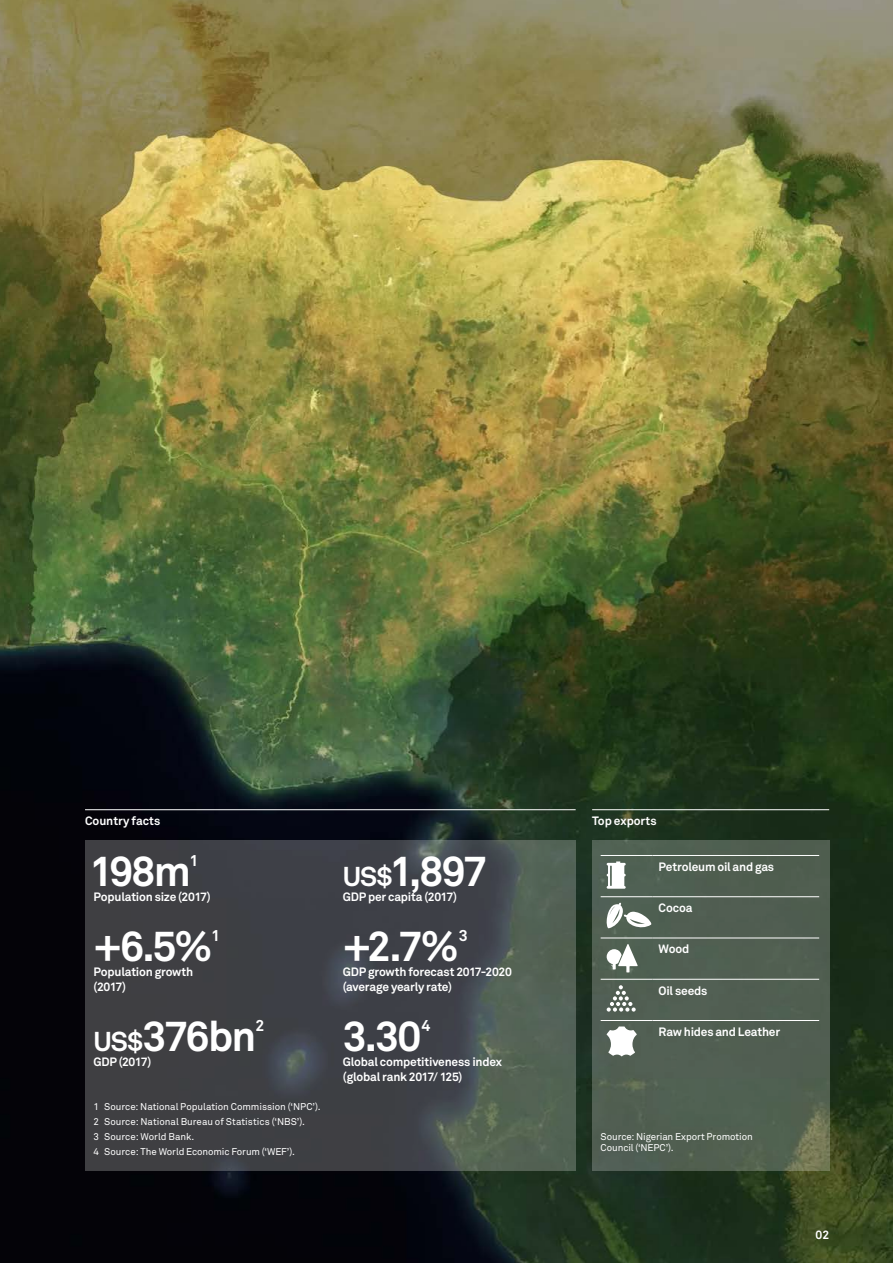
<style>
.page{position:relative;width:893px;height:1263px;background:#fff}
.page>*{position:absolute;margin:0;border:0;box-sizing:border-box;transform-origin:0 0}
.t1{font:700 42px "Akkurat Pro";letter-spacing:-.045em;color:#fff}
.t2{font:700 15.75px "Akkurat Pro";color:#fff}
.t3{font:700 12px/15px "Akkurat Pro";letter-spacing:-.015em;color:#fff}
.t4{font:9.75px/15px "Akkurat Pro";letter-spacing:-.005em;color:#fff}
.s1{font-size:27px}
</style>
<div class="page">
<img style="left:0;top:0;width:893px;height:1263px">
<hr style="left:85px;top:809px;width:491px;height:1px;background:#fff">
<hr style="left:592px;top:809px;width:237px;height:1px;background:#fff">
<svg style="left:85px;top:840px;width:491px;height:330px;background:#424749"></svg>
<div style="left:592px;top:840px;width:237px;height:330px;background:#515f51"></div>
<hr style="left:601px;top:855px;width:52px;height:1px;background:#fff">
<hr style="left:653px;top:855px;width:166px;height:1px;background:#fff">
<hr style="left:601px;top:896px;width:52px;height:1px;background:#fff">
<hr style="left:653px;top:896px;width:166px;height:1px;background:#fff">
<hr style="left:601px;top:938px;width:52px;height:1px;background:#fff">
<hr style="left:653px;top:938px;width:166px;height:1px;background:#fff">
<hr style="left:601px;top:979px;width:52px;height:1px;background:#fff">
<hr style="left:653px;top:979px;width:166px;height:1px;background:#fff">
<hr style="left:601px;top:1020px;width:52px;height:1px;background:#fff">
<hr style="left:653px;top:1020px;width:166px;height:1px;background:#fff">
<svg style="left:607px;top:861px;width:19px;height:28px"></svg>
<svg style="left:607px;top:902px;width:44px;height:26px"></svg>
<svg style="left:607px;top:944px;width:31px;height:28px"></svg>
<svg style="left:607px;top:985px;width:29px;height:26px"></svg>
<svg style="left:607px;top:1026px;width:30px;height:30px"></svg>
<p class="t3" style="left:85px;top:813px;width:77px">Country facts</p>
<p class="t3" style="left:592px;top:813px;width:66px">Top exports</p>
<h1 class="t1" style="left:89px;top:845px;width:103px">198m</h1>
<h2 class="t2" style="left:189px;top:851px;width:10px">1</h2>
<p class="t3" style="left:94px;top:889px;width:119px">Population size (2017)</p>
<h1 class="t1" style="left:94px;top:920px;width:120px">+6.5%</h1>
<h2 class="t2" style="left:211px;top:926px;width:10px">1</h2>
<p class="t3" style="left:94px;top:964px;width:101px">Population growth (2017)</p>
<h1 class="t1" style="left:94px;top:1010px;width:164px"><span class="s1">US$</span>376bn</h1>
<h2 class="t2" style="left:255px;top:1016px;width:10px">2</h2>
<p class="t3" style="left:94px;top:1054px;width:59px">GDP (2017)</p>
<h1 class="t1" style="left:343px;top:845px;width:146px"><span class="s1">US$</span>1,897</h1>
<p class="t3" style="left:343px;top:889px;width:116px">GDP per capita (2017)</p>
<h1 class="t1" style="left:343px;top:920px;width:117px">+2.7%</h1>
<h2 class="t2" style="left:459px;top:926px;width:10px">3</h2>
<p class="t3" style="left:343px;top:964px;width:171px">GDP growth forecast 2017-2020 (average yearly rate)</p>
<h1 class="t1" style="left:343px;top:1010px;width:80px">3.30</h1>
<h2 class="t2" style="left:421px;top:1016px;width:10px">4</h2>
<p class="t3" style="left:343px;top:1054px;width:161px">Global competitiveness index (global rank 2017/ 125)</p>
<p class="t3" style="left:659px;top:859px;width:117px">Petroleum oil and gas</p>
<p class="t3" style="left:659px;top:900px;width:35px">Cocoa</p>
<p class="t3" style="left:659px;top:941px;width:32px">Wood</p>
<p class="t3" style="left:659px;top:983px;width:50px">Oil seeds</p>
<p class="t3" style="left:659px;top:1024px;width:123px">Raw hides and Leather</p>
<p class="t4" style="left:94px;top:1099px;width:229px">1 Source: National Population Commission (‘NPC’).<br>2 Source: National Bureau of Statistics (‘NBS’).<br>3 Source: World Bank.<br>4 Source: The World Economic Forum (‘WEF’).</p>
<p class="t4" style="left:601px;top:1131px;width:154px;line-height:11.2px">Source: Nigerian Export Promotion<br>Council (‘NEPC’).</p>
<p class="t3" style="left:816px;top:1227px;width:15px">02</p>
</div>
